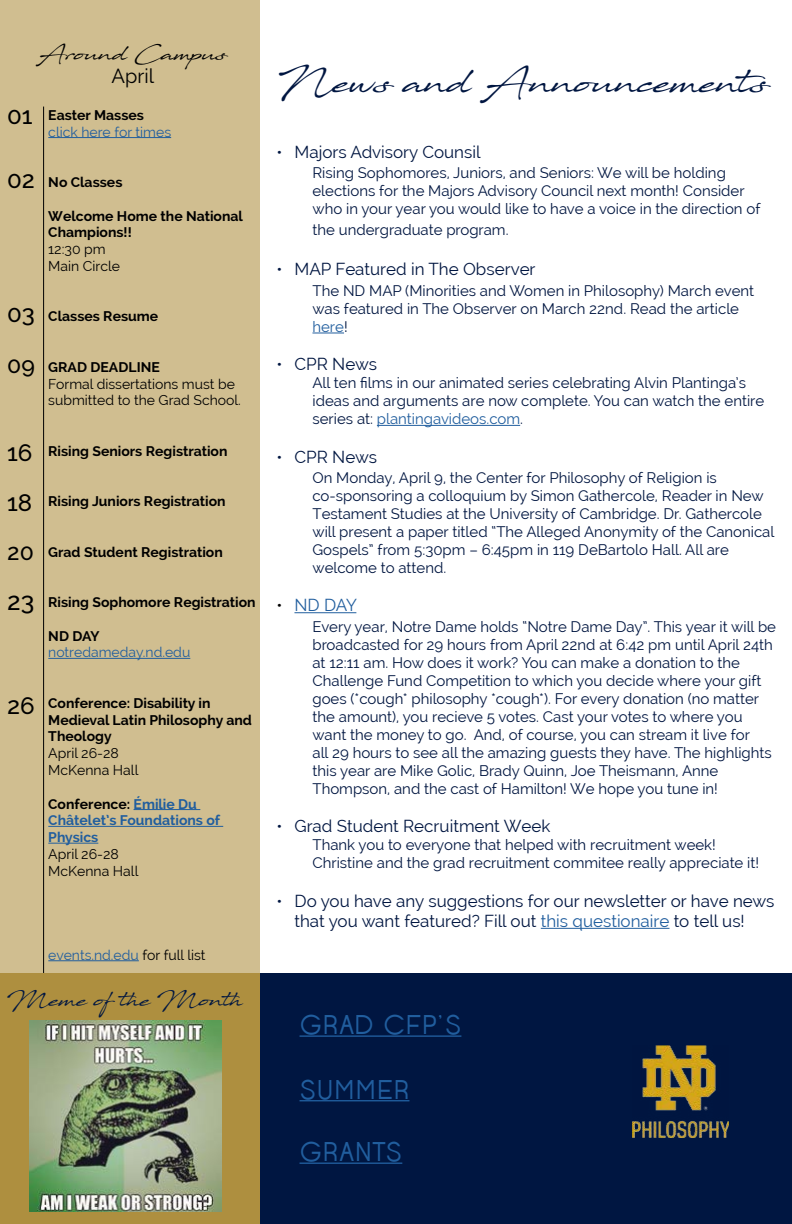
<style>
.page{position:relative;width:792px;height:1224px;background:#fff}
.page>*{position:absolute;margin:0;border:0;box-sizing:border-box;transform-origin:0 0}
.t1{font:33px "Javacom";color:#001641}
.t2{font:27px "Opificio";color:#215e9e}
.t3{font:500 25px "Raleway";color:#000}
.t4{font:500 24px "Raleway";color:#000}
.t5{font:500 23px "Raleway";color:#000}
.t6{font:20px "Javacom";color:#001641}
.t7{font:20px "Javacom";color:#000}
.t8{font:20px "Raleway";color:#000}
.t9{font:17px/20.4px "Raleway";color:#001641}
.t10{font:17px "Raleway";color:#215e9e}
.t11{font:15px/18px "Raleway";color:#001641}
.t12{font:700 14px/16.8px "Raleway";color:#000}
.t13{font:14px/16.8px "Raleway";color:#000}
.t14{font:14px "Raleway";color:#215e9e}
.t15{font:700 14px/16.8px "Raleway";color:#215e9e}
.s1{color:#000}
.s2{color:#215e9e}
</style>
<div class="page">
<div style="left:0;top:0;width:260px;height:973px;background:#d0be90"></div>
<div style="left:260px;top:973px;width:532px;height:251px;background:#001641"></div>
<hr style="left:48px;top:137px;width:123px;height:1px;background:#215e9e">
<hr style="left:48px;top:658px;width:142px;height:1px;background:#215e9e">
<hr style="left:134px;top:809px;width:66px;height:1px;background:#215e9e">
<hr style="left:48px;top:826px;width:175px;height:1px;background:#215e9e">
<hr style="left:48px;top:843px;width:50px;height:1px;background:#215e9e">
<hr style="left:48px;top:960px;width:91px;height:1px;background:#215e9e">
<hr style="left:43px;top:107px;width:1px;height:1117px;background:#000">
<hr style="left:300px;top:1035px;width:161px;height:2px;background:#215e9e">
<hr style="left:300px;top:1100px;width:109px;height:1px;background:#215e9e">
<hr style="left:312px;top:333px;width:32px;height:1px;background:#215e9e">
<hr style="left:377px;top:425px;width:143px;height:1px;background:#215e9e">
<hr style="left:294px;top:612px;width:62px;height:1px;background:#215e9e">
<hr style="left:541px;top:928px;width:128px;height:1px;background:#215e9e">
<hr style="left:300px;top:1163px;width:102px;height:1px;background:#215e9e">
<img style="left:633px;top:1045px;width:96px;height:92px">
<div style="left:0;top:973px;width:260px;height:251px;background:#ae8f3f"></div>
<img style="left:29px;top:1021px;width:192px;height:191px">
<h3 class="t7" style="left:38px;top:41px;width:191px">Around Campus</h3>
<h3 class="t8" style="left:112px;top:64px;width:44px">April</h3>
<p class="t12" style="left:48px;top:106px;width:97px">Easter Masses</p>
<p class="t14" style="left:48px;top:123px;width:124px">click here for times</p>
<h3 class="t4" style="left:7px;top:102px;width:27px">01</h3>
<h3 class="t4" style="left:7px;top:166px;width:29px">02</h3>
<p class="t12" style="left:48px;top:174px;width:76px">No Classes</p>
<p class="t12" style="left:48px;top:207px;width:196px">Welcome Home the National<br>Champions!!</p>
<p class="t13" style="left:48px;top:241px;width:73px">12:30 pm<br>Main Circle</p>
<h3 class="t4" style="left:7px;top:300px;width:29px">03</h3>
<h3 class="t5" style="left:7px;top:352px;width:29px">09</h3>
<p class="t12" style="left:48px;top:308px;width:112px">Classes Resume</p>
<p class="t12" style="left:48px;top:358px;width:113px">GRAD DEADLINE</p>
<p class="t13" style="left:48px;top:375px;width:194px">Formal dissertations must be submitted to the Grad School.</p>
<h3 class="t4" style="left:7px;top:439px;width:27px">16</h3>
<h3 class="t4" style="left:7px;top:488px;width:27px">18</h3>
<h3 class="t5" style="left:7px;top:539px;width:28px">20</h3>
<h3 class="t3" style="left:7px;top:586px;width:29px">23</h3>
<h3 class="t4" style="left:7px;top:692px;width:29px">26</h3>
<p class="t12" style="left:48px;top:442px;width:181px">Rising Seniors Registration</p>
<p class="t12" style="left:48px;top:493px;width:179px">Rising Juniors Registration</p>
<p class="t12" style="left:48px;top:543px;width:176px">Grad Student Registration</p>
<p class="t12" style="left:48px;top:594px;width:209px">Rising Sophomore Registration</p>
<p class="t12" style="left:48px;top:627px;width:53px">ND DAY</p>
<p class="t14" style="left:48px;top:644px;width:144px">notredameday.nd.edu</p>
<p class="t12" style="left:48px;top:694px;width:205px">Conference: Disability in<br>Medieval Latin Philosophy and<br>Theology</p>
<p class="t13" style="left:48px;top:745px;width:92px">April 26-28<br>McKenna Hall</p>
<p class="t15" style="left:48px;top:795px;width:173px"><span class="s1">Conference:</span> Émilie Du<br>Châtelet’s Foundations of<br>Physics</p>
<p class="t13" style="left:48px;top:846px;width:92px">April 26-28<br>McKenna Hall</p>
<p class="t14" style="left:48px;top:947px;width:159px">events.nd.edu <span class="s1">for full list</span></p>
<h3 class="t6" style="left:7px;top:986px;width:238px">Meme of the Month</h3>
<h1 class="t1" style="left:276px;top:60px;width:494px">News and Announcements</h1>
<p class="t9" style="left:276px;top:142px;width:206px">• Majors Advisory Counsil</p>
<p class="t11" style="left:312px;top:164px;width:450px">Rising Sophomores, Juniors, and Seniors: We will be holding elections for the Majors Advisory Council next month! Consider who in your year you would like to have a voice in the direction of</p>
<p class="t11" style="left:312px;top:220px;width:198px">the undergraduate program.</p>
<p class="t9" style="left:276px;top:259px;width:261px">• MAP Featured in The Observer</p>
<p class="t11" style="left:312px;top:282px;width:443px">The ND MAP (Minorities and Women in Philosophy) March event was featured in The Observer on March 22nd. Read the article <span class="s2">here</span>!</p>
<p class="t9" style="left:276px;top:354px;width:102px">• CPR News</p>
<p class="t11" style="left:312px;top:374px;width:453px">All ten films in our animated series celebrating Alvin Plantinga’s ideas and arguments are now complete. You can watch the entire series at: <span class="s2">plantingavideos.com</span>.</p>
<p class="t9" style="left:276px;top:446px;width:102px">• CPR News</p>
<p class="t11" style="left:312px;top:469px;width:464px">On Monday, April 9, the Center for Philosophy of Religion is co-sponsoring a colloquium by Simon Gathercole, Reader in New Testament Studies at the University of Cambridge. Dr. Gathercole will present a paper titled “The Alleged Anonymity of the Canonical Gospels” from 5:30pm – 6:45pm in 119 DeBartolo Hall. All are welcome to attend.</p>
<p class="t10" style="left:276px;top:596px;width:82px"><span class="s1">•</span> ND DAY</p>
<p class="t11" style="left:312px;top:618px;width:465px">Every year, Notre Dame holds “Notre Dame Day”. This year it will be broadcasted for 29 hours from April 22nd at 6:42 pm until April 24th at 12:11 am. How does it work? You can make a donation to the Challenge Fund Competition to which you decide where your gift goes (*cough* philosophy *cough*). For every donation (no matter the amount), you recieve 5 votes. Cast your votes to where you want the money to go. And, of course, you can stream it live for<br>all 29 hours to see all the amazing guests they have. The highlights this year are Mike Golic, Brady Quinn, Joe Theismann, Anne Thompson, and the cast of Hamilton! We hope you tune in!</p>
<p class="t9" style="left:276px;top:816px;width:275px">• Grad Student Recruitment Week</p>
<p class="t11" style="left:312px;top:836px;width:448px">Thank you to everyone that helped with recruitment week!<br>Christine and the grad recruitment commitee really appreciate it!</p>
<p class="t9" style="left:294px;top:890px;width:482px;text-indent:-18px">• Do you have any suggestions for our newsletter or have news that you want featured? Fill out <span class="s2">this questionaire</span> to tell us!</p>
<h2 class="t2" style="left:300px;top:1008px;width:163px">GRAD CFP’S</h2>
<h2 class="t2" style="left:300px;top:1073px;width:111px">SUMMER</h2>
<h2 class="t2" style="left:300px;top:1135px;width:104px">GRANTS</h2>
</div>
